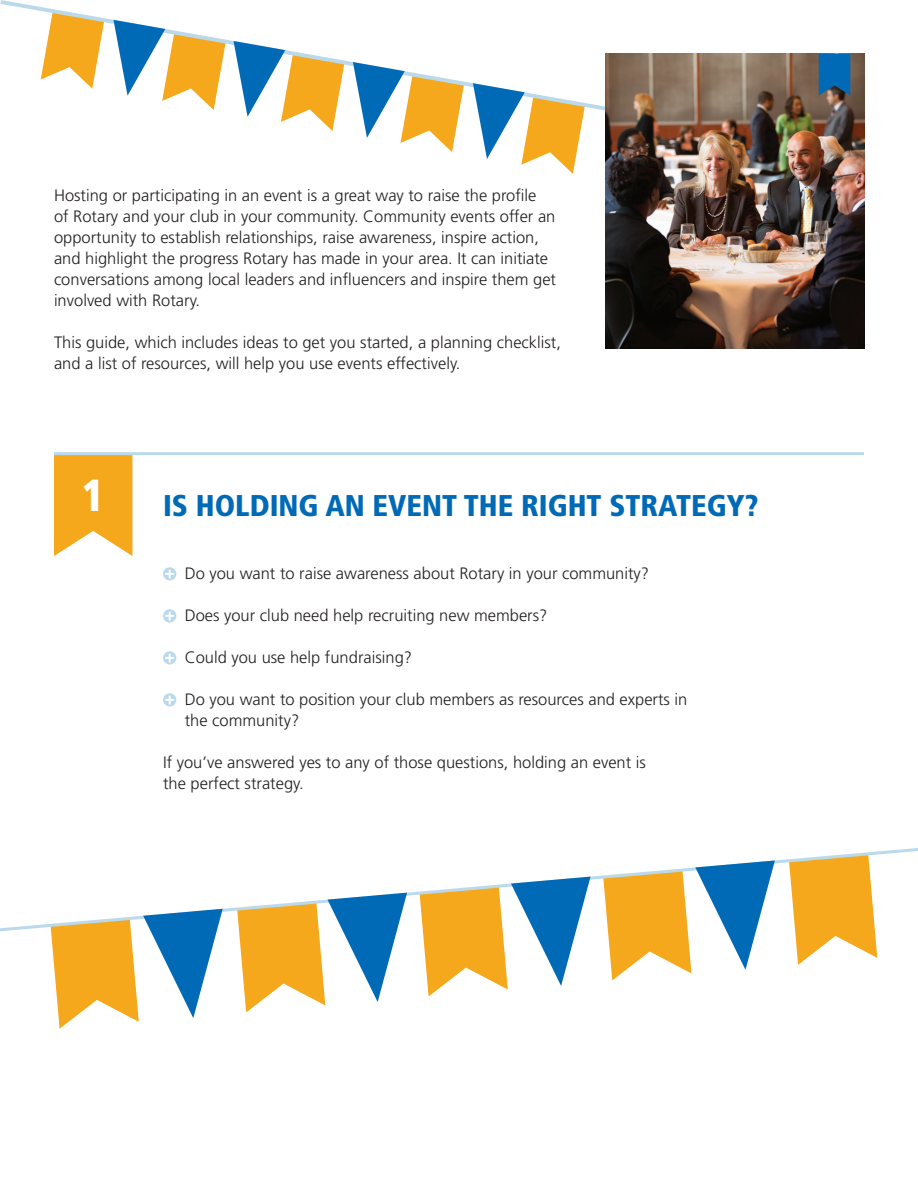
<style>
.page{position:relative;width:918px;height:1188px;background:#fff}
.page>*{position:absolute;margin:0;border:0;box-sizing:border-box;transform-origin:0 0}
.t1{font:900 condensed 45px "Frutiger LT Std";color:#fff}
.t2{font:900 condensed 30px "Frutiger LT Std";color:#016ab6}
.t3{font:300 16.5px/21px "Frutiger LT Std";color:#231f20}
</style>
<div class="page">
<svg style="left:0;top:0;width:606px;height:121px"></svg>
<svg style="left:113px;top:20px;width:113px;height:90px"></svg>
<svg style="left:234px;top:41px;width:111px;height:90px"></svg>
<svg style="left:353px;top:62px;width:111px;height:90px"></svg>
<svg style="left:473px;top:83px;width:112px;height:91px"></svg>
<img style="left:606px;top:53px;width:258px;height:296px">
<svg style="left:54px;top:455px;width:78px;height:101px;background:#f6b238"></svg>
<svg style="left:163px;top:567px;width:13px;height:14px"></svg>
<svg style="left:163px;top:609px;width:13px;height:14px"></svg>
<svg style="left:163px;top:651px;width:13px;height:14px"></svg>
<svg style="left:163px;top:693px;width:13px;height:14px"></svg>
<hr style="left:54px;top:452px;width:810px;height:3px;background:#badaec">
<svg style="left:819px;top:54px;width:31px;height:42px"></svg>
<svg style="left:795px;top:936px;width:82px;height:29px"></svg>
<svg style="left:0;top:848px;width:918px;height:88px"></svg>
<svg style="left:51px;top:909px;width:172px;height:120px"></svg>
<svg style="left:237px;top:893px;width:170px;height:119px"></svg>
<svg style="left:420px;top:877px;width:171px;height:119px"></svg>
<svg style="left:603px;top:860px;width:172px;height:120px"></svg>
<p class="t3" style="left:54px;top:185px;width:504px">Hosting or participating in an event is a great way to raise the profile<br>of Rotary and your club in your community. Community events offer an opportunity to establish relationships, raise awareness, inspire action, and highlight the progress Rotary has made in your area. It can initiate conversations among local leaders and influencers and inspire them get involved with Rotary.</p>
<p class="t3" style="left:54px;top:332px;width:509px">This guide, which includes ideas to get you started, a planning checklist, and a list of resources, will help you use events effectively.</p>
<h1 class="t1" style="left:82px;top:469px;width:25px">1</h1>
<h2 class="t2" style="left:163px;top:488px;width:597px">IS HOLDING AN EVENT THE RIGHT STRATEGY?</h2>
<p class="t3" style="left:185px;top:563px;width:466px">Do you want to raise awareness about Rotary in your community?</p>
<p class="t3" style="left:185px;top:605px;width:364px">Does your club need help recruiting new members?</p>
<p class="t3" style="left:185px;top:647px;width:229px">Could you use help fundraising?</p>
<p class="t3" style="left:185px;top:689px;width:504px">Do you want to position your club members as resources and experts in the community?</p>
<p class="t3" style="left:163px;top:752px;width:484px">If you’ve answered yes to any of those questions, holding an event is the perfect strategy.</p>
</div>
